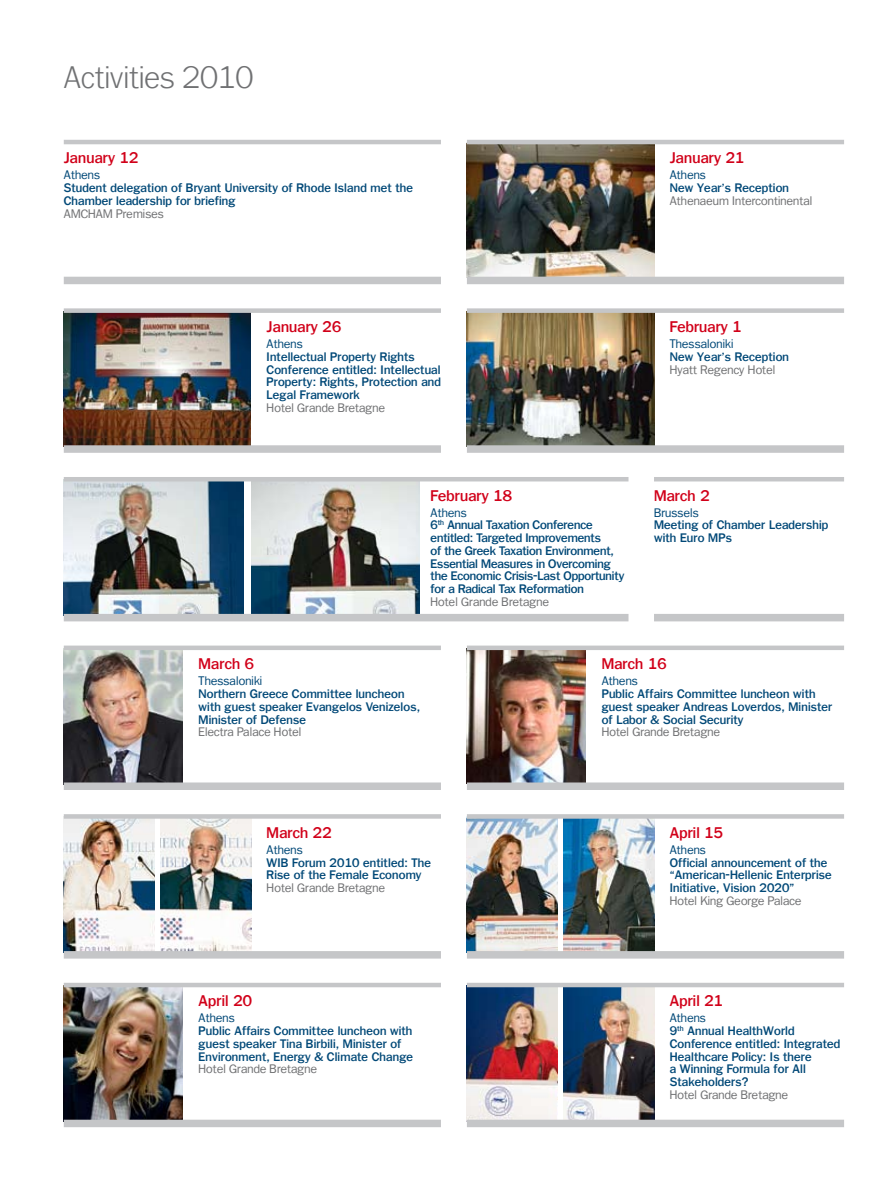
<style>
.page{position:relative;width:876px;height:1191px;background:#fff}
.page>*{position:absolute;margin:0;border:0;box-sizing:border-box;transform-origin:0 0}
.t1{font:300 30px "PF Franklin Gothic";letter-spacing:.015em;color:#707173}
.t2{font:500 15px "PF Franklin Gothic";letter-spacing:.015em;color:#d10019}
.t3{font:500 12px/12.8px "PF Franklin Gothic";letter-spacing:.015em;color:#004877}
.t4{font:12px "PF Franklin Gothic";letter-spacing:.015em;color:#707173}
.t5{font:500 12px/12.8px "PF Franklin Gothic";letter-spacing:-.005em;color:#004877}
.t6{font:12px "PF Franklin Gothic";letter-spacing:.015em;color:#004877}
.s1{font-weight:400}
</style>
<div class="page">
<img style="left:564px;top:987px;width:90px;height:132px">
<img style="left:467px;top:987px;width:90px;height:132px">
<img style="left:564px;top:818px;width:90px;height:133px">
<img style="left:467px;top:818px;width:90px;height:133px">
<img style="left:161px;top:818px;width:90px;height:133px">
<img style="left:252px;top:481px;width:167px;height:133px">
<hr style="left:64px;top:140px;width:377px;height:4px;background:#c5c6c8">
<div style="left:64px;top:277px;width:377px;height:7px;background:#c5c6c8"></div>
<img style="left:467px;top:144px;width:187px;height:133px">
<hr style="left:467px;top:140px;width:377px;height:4px;background:#c5c6c8">
<div style="left:467px;top:277px;width:377px;height:7px;background:#c5c6c8"></div>
<img style="left:64px;top:313px;width:187px;height:132px">
<div style="left:64px;top:308px;width:377px;height:5px;background:#c5c6c8"></div>
<div style="left:64px;top:445px;width:377px;height:8px;background:#c5c6c8"></div>
<img style="left:467px;top:313px;width:187px;height:132px">
<div style="left:467px;top:308px;width:377px;height:5px;background:#c5c6c8"></div>
<div style="left:467px;top:445px;width:377px;height:8px;background:#c5c6c8"></div>
<img style="left:64px;top:481px;width:179px;height:133px">
<hr style="left:64px;top:477px;width:564px;height:4px;background:#c5c6c8">
<div style="left:64px;top:614px;width:564px;height:7px;background:#c5c6c8"></div>
<hr style="left:654px;top:477px;width:190px;height:4px;background:#c5c6c8">
<div style="left:654px;top:614px;width:190px;height:7px;background:#c5c6c8"></div>
<img style="left:64px;top:650px;width:119px;height:132px">
<div style="left:64px;top:645px;width:377px;height:5px;background:#c5c6c8"></div>
<div style="left:64px;top:782px;width:377px;height:8px;background:#c5c6c8"></div>
<img style="left:467px;top:650px;width:119px;height:132px">
<div style="left:467px;top:645px;width:377px;height:5px;background:#c5c6c8"></div>
<div style="left:467px;top:782px;width:377px;height:8px;background:#c5c6c8"></div>
<img style="left:64px;top:818px;width:90px;height:133px">
<hr style="left:64px;top:814px;width:377px;height:4px;background:#c5c6c8">
<div style="left:64px;top:951px;width:377px;height:7px;background:#c5c6c8"></div>
<hr style="left:467px;top:814px;width:377px;height:4px;background:#c5c6c8">
<div style="left:467px;top:951px;width:377px;height:7px;background:#c5c6c8"></div>
<img style="left:64px;top:987px;width:119px;height:132px">
<div style="left:64px;top:982px;width:377px;height:5px;background:#c5c6c8"></div>
<div style="left:64px;top:1119px;width:377px;height:8px;background:#c5c6c8"></div>
<div style="left:467px;top:982px;width:377px;height:5px;background:#c5c6c8"></div>
<div style="left:467px;top:1119px;width:377px;height:8px;background:#c5c6c8"></div>
<h1 class="t1" style="left:64px;top:60px;width:191px">Activities 2010</h1>
<p class="t2" style="left:64px;top:149px;width:76px">January 12</p>
<p class="t6" style="left:64px;top:168px;width:38px">Athens</p>
<p class="t3" style="left:64px;top:181px;width:351px">Student delegation of Bryant University of Rhode Island met the<br>Chamber leadership for briefing</p>
<p class="t4" style="left:64px;top:207px;width:102px">AMCHAM Premises</p>
<p class="t2" style="left:670px;top:149px;width:76px">January 21</p>
<p class="t6" style="left:670px;top:168px;width:38px">Athens</p>
<p class="t3" style="left:670px;top:181px;width:121px">New Year’s Reception</p>
<p class="t4" style="left:670px;top:194px;width:144px">Athenaeum Intercontinental</p>
<p class="t2" style="left:267px;top:318px;width:76px">January 26</p>
<p class="t6" style="left:267px;top:337px;width:38px">Athens</p>
<p class="t3" style="left:267px;top:350px;width:176px">Intellectual Property Rights<br>Conference entitled: Intellectual<br>Property: Rights, Protection and<br>Legal Framework</p>
<p class="t4" style="left:267px;top:401px;width:120px">Hotel Grande Bretagne</p>
<p class="t2" style="left:670px;top:318px;width:74px">February 1</p>
<p class="t6" style="left:670px;top:337px;width:65px">Thessaloniki</p>
<p class="t3" style="left:670px;top:350px;width:121px">New Year’s Reception</p>
<p class="t4" style="left:670px;top:362px;width:107px">Hyatt Regency Hotel</p>
<p class="t2" style="left:431px;top:486px;width:83px">February 18</p>
<p class="t5" style="left:431px;top:506px;width:195px"><span class="s1">Athens<br></span>6<sup>th</sup> Annual Taxation Conference entitled: Targeted Improvements<br>of the Greek Taxation Environment,<br>Essential Measures in Overcoming the Economic Crisis-Last Opportunity for a Radical Tax Reformation</p>
<p class="t4" style="left:431px;top:595px;width:120px">Hotel Grande Bretagne</p>
<p class="t2" style="left:654px;top:486px;width:57px">March 2</p>
<p class="t6" style="left:654px;top:505px;width:46px">Brussels</p>
<p class="t3" style="left:654px;top:518px;width:176px">Meeting of Chamber Leadership with Euro MPs</p>
<p class="t2" style="left:199px;top:655px;width:57px">March 6</p>
<p class="t6" style="left:199px;top:674px;width:65px">Thessaloniki</p>
<p class="t3" style="left:199px;top:687px;width:223px">Northern Greece Committee luncheon with guest speaker Evangelos Venizelos,<br>Minister of Defense</p>
<p class="t4" style="left:199px;top:725px;width:104px">Electra Palace Hotel</p>
<p class="t2" style="left:267px;top:823px;width:66px">March 22</p>
<p class="t6" style="left:267px;top:843px;width:38px">Athens</p>
<p class="t3" style="left:267px;top:856px;width:166px">WIB Forum 2010 entitled: The<br>Rise of the Female Economy</p>
<p class="t4" style="left:267px;top:881px;width:120px">Hotel Grande Bretagne</p>
<p class="t2" style="left:199px;top:992px;width:55px">April 20</p>
<p class="t6" style="left:199px;top:1011px;width:38px">Athens</p>
<p class="t3" style="left:199px;top:1024px;width:216px">Public Affairs Committee luncheon with guest speaker Tina Birbili, Minister of<br>Environment, Energy &amp; Climate Change</p>
<p class="t4" style="left:199px;top:1062px;width:120px">Hotel Grande Bretagne</p>
<p class="t2" style="left:602px;top:655px;width:66px">March 16</p>
<p class="t6" style="left:602px;top:674px;width:38px">Athens</p>
<p class="t3" style="left:602px;top:687px;width:232px">Public Affairs Committee luncheon with guest speaker Andreas Loverdos, Minister of Labor &amp; Social Security</p>
<p class="t4" style="left:602px;top:725px;width:120px">Hotel Grande Bretagne</p>
<p class="t2" style="left:670px;top:823px;width:55px">April 15</p>
<p class="t6" style="left:670px;top:843px;width:38px">Athens</p>
<p class="t3" style="left:670px;top:856px;width:163px">Official announcement of the “American-Hellenic Enterprise<br>Initiative, Vision 2020”</p>
<p class="t4" style="left:670px;top:894px;width:133px">Hotel King George Palace</p>
<p class="t2" style="left:670px;top:992px;width:55px">April 21</p>
<p class="t3" style="left:670px;top:1011px;width:172px"><span class="s1">Athens<br></span>9<sup>th</sup> Annual HealthWorld<br>Conference entitled: Integrated<br>Healthcare Policy: Is there<br>a Winning Formula for All<br>Stakeholders?</p>
<p class="t4" style="left:670px;top:1088px;width:120px">Hotel Grande Bretagne</p>
</div>
